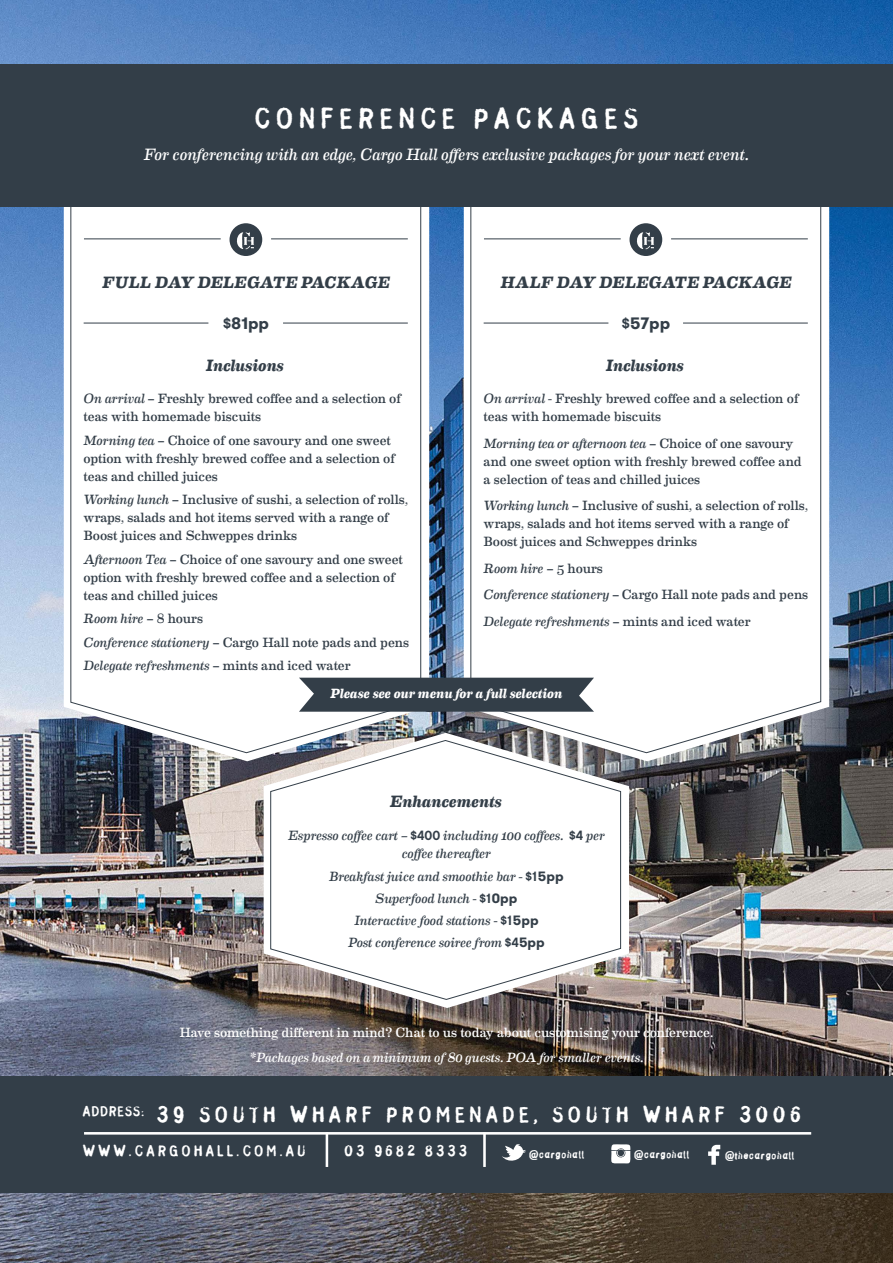
<style>
.page{position:relative;width:893px;height:1263px;background:#fff}
.page>*{position:absolute;margin:0;border:0;box-sizing:border-box;transform-origin:0 0}
.t1{font:27.45px "Stamp Gothic";letter-spacing:.15em;color:#fff}
.t2{font:21px "Stamp Gothic";letter-spacing:.15em;color:#fff}
.t3{font:italic 700 16.5px "Eames Century Modern";letter-spacing:-.005em;color:#333e48}
.t4{font:italic 16.5px "Eames Century Modern";letter-spacing:-.005em;color:#fff}
.t5{font:700 16.5px "GT Walsheim Pro Trial";color:#333e48}
.t6{font:14.55px "Stamp Gothic";letter-spacing:.15em;color:#fff}
.t7{font:13.5px/18px "Eames Century Modern";letter-spacing:-.005em;color:#333e48}
.t8{font:italic 13.5px/22.2px "Eames Century Modern";color:#333e48;text-align:center}
.t9{font:13.5px "Eames Century Modern";letter-spacing:-.005em;color:#fff}
.t10{font:italic 13.5px "Eames Century Modern";color:#fff}
.t11{font:italic 700 13.5px "Eames Century Modern";letter-spacing:-.015em;color:#fff}
.t12{font:10.35px "Stamp Gothic";color:#fff}
.s1{font-family:"Chalet New York Nineteen Eighty";font-weight:400}
.s2{font-style:italic}
.s3{font-family:"Chalet New York Nineteen Eighty";font-style:normal}
.s4{font-family:"GT Walsheim Pro Trial";font-weight:700;font-style:normal}
</style>
<div class="page">
<img style="left:0;top:0;width:893px;height:64px">
<img style="left:0;top:206px;width:893px;height:1057px">
<div style="left:0;top:64px;width:893px;height:142px;background:#333e48"></div>
<div style="left:0;top:1076px;width:893px;height:117px;background:#333e48"></div>
<hr style="left:84px;top:1132px;width:727px;height:2px;background:#fff">
<svg style="left:502px;top:1144px;width:24px;height:17px"></svg>
<svg style="left:708px;top:1145px;width:12px;height:20px"></svg>
<svg style="left:611px;top:1144px;width:20px;height:19px"></svg>
<hr style="left:326px;top:1132px;width:2px;height:35px;background:#fff">
<hr style="left:483px;top:1132px;width:3px;height:35px;background:#fff">
<svg style="left:64px;top:207px;width:365px;height:554px"></svg>
<svg style="left:70px;top:206px;width:351px;height:547px"></svg>
<hr style="left:84px;top:323px;width:124px;height:1px;background:#333e48">
<hr style="left:271px;top:238px;width:137px;height:1px;background:#333e48">
<hr style="left:84px;top:238px;width:137px;height:1px;background:#333e48">
<div style="left:230px;top:223px;width:32px;height:33px;background:#333e48;border-radius:50%"></div>
<svg style="left:237px;top:232px;width:17px;height:18px"></svg>
<hr style="left:283px;top:323px;width:125px;height:1px;background:#333e48">
<svg style="left:464px;top:207px;width:365px;height:554px"></svg>
<svg style="left:470px;top:206px;width:351px;height:547px"></svg>
<hr style="left:484px;top:323px;width:124px;height:1px;background:#333e48">
<hr style="left:671px;top:238px;width:137px;height:1px;background:#333e48">
<hr style="left:484px;top:238px;width:137px;height:1px;background:#333e48">
<div style="left:629px;top:223px;width:33px;height:33px;background:#333e48;border-radius:50%"></div>
<svg style="left:637px;top:232px;width:17px;height:18px"></svg>
<hr style="left:683px;top:323px;width:125px;height:1px;background:#333e48">
<img style="left:264px;top:733px;width:365px;height:275px">
<svg style="left:270px;top:740px;width:351px;height:260px"></svg>
<svg style="left:299px;top:678px;width:295px;height:34px;background:#3e4952"></svg>
<h1 class="t1" style="left:254px;top:101px;width:387px">CONFERENCE PACKAGES</h1>
<p class="t4" style="left:144px;top:142px;width:607px">For conferencing with an edge, Cargo Hall offers exclusive packages for your next event.</p>
<p class="t3" style="left:102px;top:269px;width:289px">FULL DAY DELEGATE PACKAGE</p>
<p class="t5" style="left:223px;top:317px;width:48px"><span class="s1">$</span>81pp</p>
<p class="t3" style="left:206px;top:353px;width:79px">Inclusions</p>
<p class="t7" style="left:84px;top:389px;width:319px"><span class="s2">On arrival</span> – Freshly brewed coffee and a selection of teas with homemade biscuits</p>
<p class="t7" style="left:84px;top:430px;width:313px"><span class="s2">Morning tea</span> – Choice of one savoury and one sweet option with freshly brewed coffee and a selection of teas and chilled juices</p>
<p class="t7" style="left:84px;top:490px;width:326px"><span class="s2">Working lunch</span> – Inclusive of sushi, a selection of rolls, wraps, salads and hot items served with a range of<br>Boost juices and Schweppes drinks</p>
<p class="t7" style="left:84px;top:549px;width:321px"><span class="s2">Afternoon Tea</span> – Choice of one savoury and one sweet option with freshly brewed coffee and a selection of teas and chilled juices</p>
<p class="t7" style="left:84px;top:606px;width:327px;line-height:23.5px"><span class="s2">Room hire</span> – 8 hours<br><span class="s2">Conference stationery</span> – Cargo Hall note pads and pens<br><span class="s2">Delegate refreshments</span> – mints and iced water</p>
<p class="t3" style="left:501px;top:269px;width:292px">HALF DAY DELEGATE PACKAGE</p>
<p class="t5" style="left:622px;top:317px;width:50px"><span class="s1">$</span>57pp</p>
<p class="t3" style="left:606px;top:353px;width:79px">Inclusions</p>
<p class="t7" style="left:484px;top:389px;width:317px"><span class="s2">On arrival -</span> Freshly brewed coffee and a selection of teas with homemade biscuits</p>
<p class="t7" style="left:484px;top:433px;width:320px"><span class="s2">Morning tea or afternoon tea</span> – Choice of one savoury and one sweet option with freshly brewed coffee and a selection of teas and chilled juices</p>
<p class="t7" style="left:484px;top:496px;width:326px"><span class="s2">Working lunch</span> – Inclusive of sushi, a selection of rolls, wraps, salads and hot items served with a range of<br>Boost juices and Schweppes drinks</p>
<p class="t7" style="left:484px;top:554px;width:326px;line-height:26.5px"><span class="s2">Room hire</span> – 5 hours<br><span class="s2">Conference stationery</span> – Cargo Hall note pads and pens<br><span class="s2">Delegate refreshments</span> – mints and iced water</p>
<p class="t11" style="left:331px;top:683px;width:233px">Please see our menu for a full selection</p>
<p class="t3" style="left:390px;top:788px;width:113px">Enhancements</p>
<p class="t8" style="left:288px;top:826px;width:318px;line-height:18px">Espresso coffee cart – <span class="s3">$400</span> including 100 coffees. <span class="s3">$4</span> per coffee thereafter</p>
<p class="t8" style="left:329px;top:864px;width:236px">Breakfast juice and smoothie bar - <span class="s3">$1</span><span class="s4">5pp </span>Superfood lunch - <span class="s3">$1</span><span class="s4">0pp<br></span>Interactive food stations - <span class="s3">$1</span><span class="s4">5pp<br></span>Post conference soiree from <span class="s3">$4</span><span class="s4">5pp</span></p>
<p class="t9" style="left:180px;top:1022px;width:535px">Have something different in mind? Chat to us today about customising your conference.</p>
<p class="t10" style="left:249px;top:1047px;width:396px">*Packages based on a minimum of 80 guests. POA for smaller events.</p>
<h2 class="t2" style="left:83px;top:1101px;width:720px"><sup>ADDRESS:</sup> 39 SOUTH WHARF PROMENADE, SOUTH WHARF 3006</h2>
<p class="t6" style="left:83px;top:1141px;width:225px">WWW.CARGOHALL.COM.AU</p>
<p class="t6" style="left:344px;top:1141px;width:125px">03 9682 8333</p>
<p class="t12" style="left:529px;top:1148px;width:57px">@cargohall</p>
<p class="t12" style="left:634px;top:1148px;width:57px">@cargohall</p>
<p class="t12" style="left:725px;top:1149px;width:71px">@thecargohall</p>
</div>
